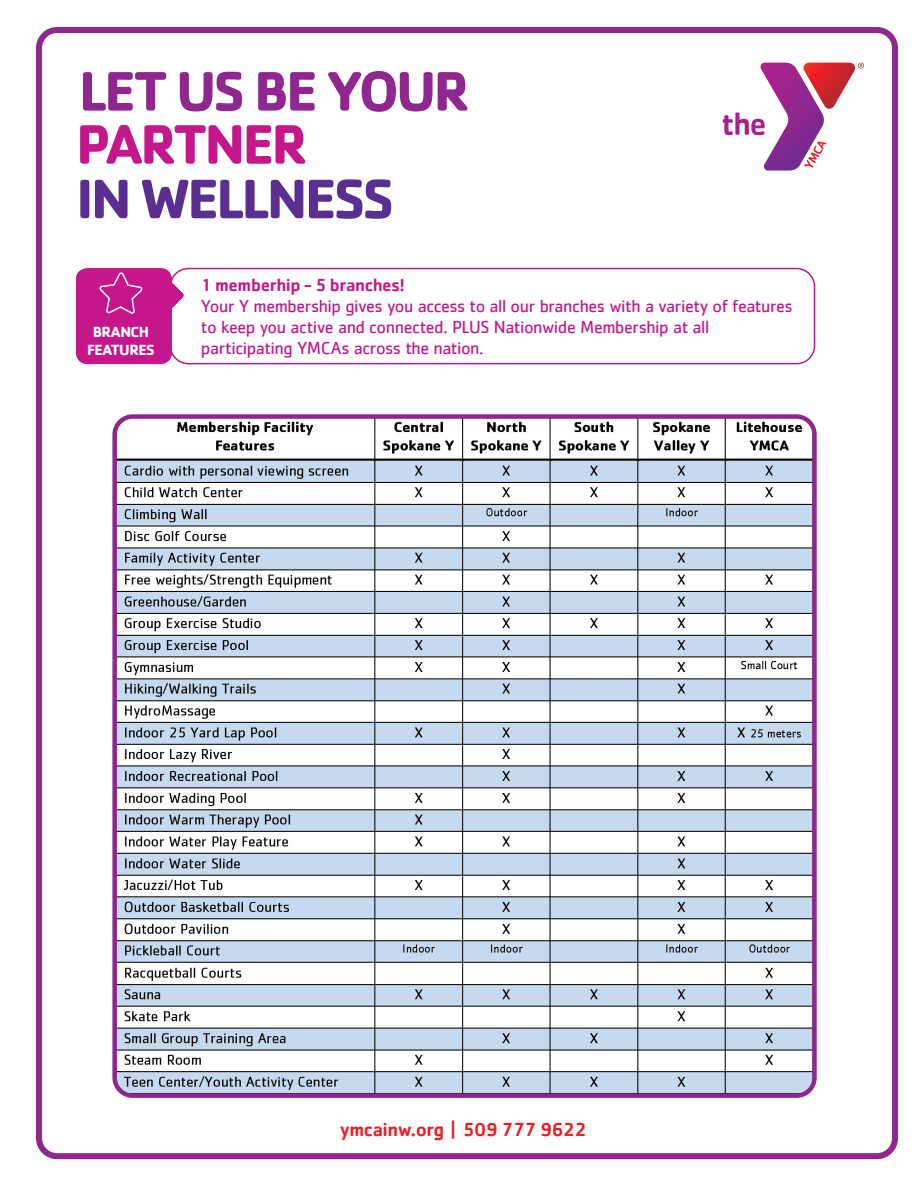
<style>
.page{position:relative;width:918px;height:1188px;background:#fff}
.page>*{position:absolute;margin:0;border:0;box-sizing:border-box;transform-origin:0 0}
.t1{font:700 57.6px "Cachet";letter-spacing:-.055em;color:#90268f}
.t2{font:700 57.6px "Cachet";letter-spacing:-.05em;color:#5b2e91}
.t3{font:700 57.6px "Cachet";letter-spacing:-.05em;color:#c5168c}
.t4{font:500 19.5px "Cachet";letter-spacing:-.025em;color:#ee1d23}
.t5{font:18px/21px "Cachet";letter-spacing:-.025em;color:#c5168c}
.t6{font:500 18px "Cachet";letter-spacing:-.02em;color:#c5168c}
.t7{font:700 15.3px/18.3px "Cachet";letter-spacing:-.035em;color:#fff;text-align:center}
</style>
<div class="page">
<div style="left:36px;top:27px;width:862px;height:1132px;border:6px solid #90268f;border-radius:18px"></div>
<svg style="left:723px;top:63px;width:141px;height:108px"></svg>
<div style="left:170px;top:268px;width:645px;height:96px;border:2px solid #c5168c;border-radius:18px"></div>
<svg style="left:76px;top:268px;width:109px;height:96px;background:#cc349a"></svg>
<img style="left:117px;top:419px;width:695px;height:674px">
<div style="left:112px;top:414px;width:705px;height:684px;border:4px solid #90268f;border-radius:18px"></div>
<h1 class="t1" style="left:79px;top:54px;width:393px">LET US BE YOUR</h1>
<h1 class="t3" style="left:76px;top:107px;width:233px">PARTNER</h1>
<h1 class="t2" style="left:76px;top:162px;width:320px">IN WELLNESS</h1>
<p class="t7" style="left:87px;top:322px;width:69px">BRANCH<br>FEATURES</p>
<p class="t6" style="left:201px;top:274px;width:206px">1 memberhip - 5 branches!</p>
<p class="t5" style="left:201px;top:295px;width:593px">Your Y membership gives you access to all our branches with a variety of features to keep you active and connected. PLUS Nationwide Membership at all participating YMCAs across the nation.</p>
<p class="t4" style="left:340px;top:1117px;width:249px">ymcainw.org | 509 777 9622</p>
</div>
